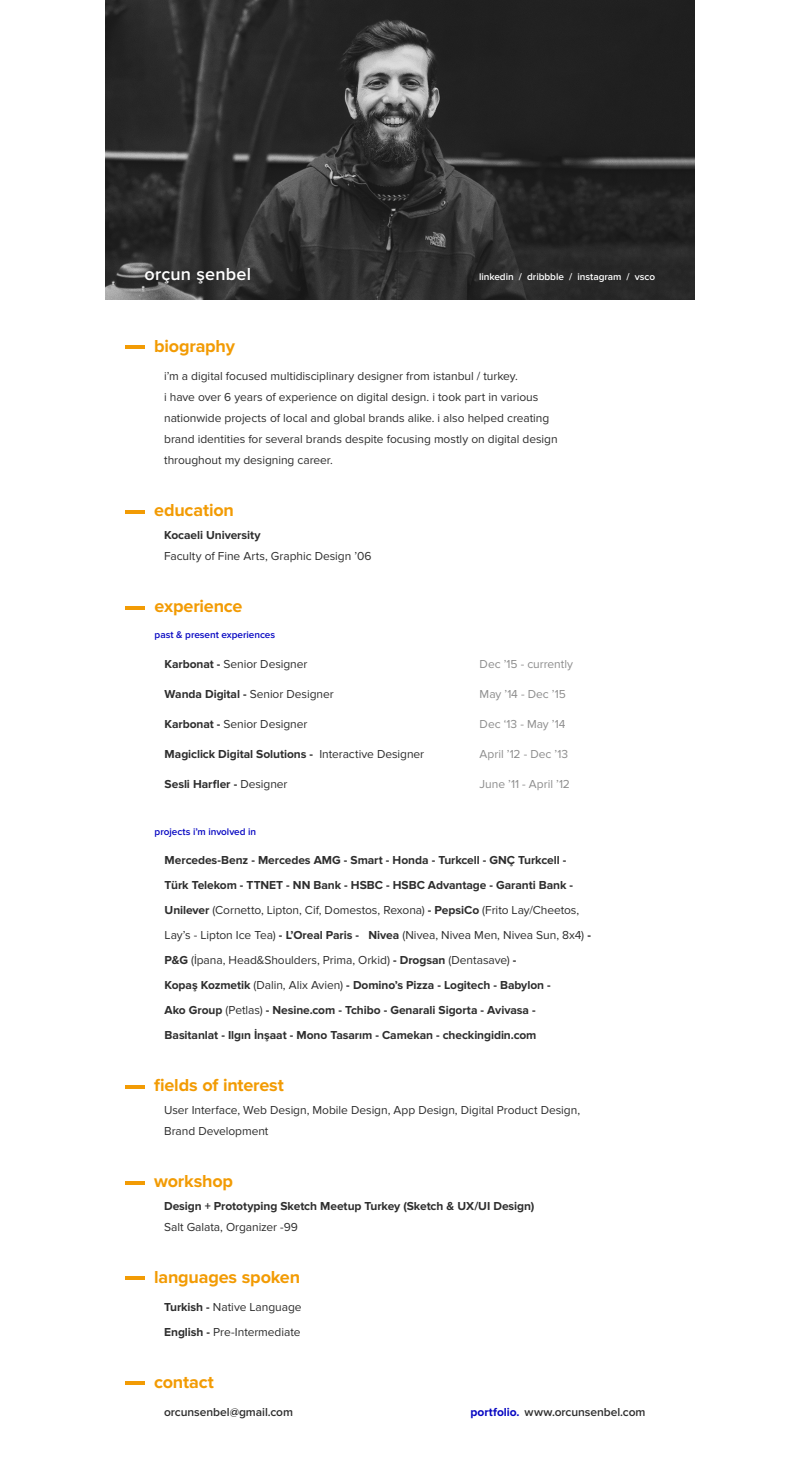
<style>
.page{position:relative;width:800px;height:1470px;background:#fff}
.page>*{position:absolute;margin:0;border:0;box-sizing:border-box;transform-origin:0 0}
.t1{font:700 18px "Proxima Nova";letter-spacing:-.01em;color:#f29b04}
.t2{font:600 18px "Proxima Nova";letter-spacing:.01em;color:#fff}
.t3{font:700 12px/25px "Proxima Nova";letter-spacing:-.005em;color:#2e2e2e}
.t4{font:12px/21px "Proxima Nova";letter-spacing:-.005em;color:#2e2e2e}
.t5{font:12px "Proxima Nova";letter-spacing:-.005em;color:#8d8d8d}
.t6{font:600 12px "Proxima Nova";letter-spacing:-.005em;color:#2e2e2e}
.t7{font:600 10px "Proxima Nova";letter-spacing:-.005em;color:#0707c2}
.t8{font:600 10px "Proxima Nova";letter-spacing:-.005em;color:#fff}
.s1{font-weight:700}
.s2{font-weight:400}
.s3{font-weight:700;color:#0707c2}
</style>
<div class="page">
<img style="left:105px;top:0;width:590px;height:300px">
<hr style="left:125px;top:345px;width:20px;height:4px;background:#f29b04">
<hr style="left:125px;top:510px;width:20px;height:4px;background:#f29b04">
<hr style="left:125px;top:606px;width:20px;height:4px;background:#f29b04">
<svg style="left:125px;top:1086px;width:20px;height:3px"></svg>
<svg style="left:125px;top:1182px;width:20px;height:3px"></svg>
<hr style="left:125px;top:1276px;width:20px;height:4px;background:#f29b04">
<svg style="left:125px;top:1382px;width:20px;height:3px"></svg>
<h1 class="t2" style="left:145px;top:263px;width:108px">orçun şenbel</h1>
<p class="t8" style="left:479px;top:271px;width:178px">linkedin / dribbble / instagram / vsco</p>
<h1 class="t1" style="left:154px;top:335px;width:82px">biography</h1>
<p class="t4" style="left:164px;top:366px;width:395px">i’m a digital focused multidisciplinary designer from istanbul / turkey.<br>i have over 6 years of experience on digital design. i took part in various nationwide projects of local and global brands alike. i also helped creating brand identities for several brands despite focusing mostly on digital design throughout my designing career.</p>
<h1 class="t1" style="left:154px;top:500px;width:81px">education</h1>
<p class="t3" style="left:164px;top:524px;width:98px">Kocaeli University</p>
<p class="t4" style="left:164px;top:546px;width:209px">Faculty of Fine Arts, Graphic Design ’06</p>
<h1 class="t1" style="left:155px;top:596px;width:89px">experience</h1>
<p class="t7" style="left:155px;top:629px;width:122px">past &amp; present experiences</p>
<p class="t4" style="left:165px;top:654px;width:144px"><span class="s1">Karbonat -</span> Senior Designer</p>
<p class="t4" style="left:165px;top:684px;width:171px"><span class="s1">Wanda Digital -</span> Senior Designer</p>
<p class="t4" style="left:165px;top:714px;width:144px"><span class="s1">Karbonat -</span> Senior Designer</p>
<p class="t3" style="left:165px;top:742px;width:261px">Magiclick Digital Solutions - <span class="s2">Interactive Designer</span></p>
<p class="t3" style="left:165px;top:772px;width:124px">Sesli Harfler - <span class="s2">Designer</span></p>
<p class="t5" style="left:480px;top:657px;width:95px">Dec ’15 - currently</p>
<p class="t5" style="left:480px;top:687px;width:88px">May ’14 - Dec ’15</p>
<p class="t5" style="left:480px;top:717px;width:87px">Dec ‘13 - May ’14</p>
<p class="t5" style="left:480px;top:747px;width:90px">April ’12 - Dec ’13</p>
<p class="t5" style="left:480px;top:777px;width:92px">June ’11 - April ’12</p>
<p class="t7" style="left:155px;top:826px;width:103px">projects i’m involved in</p>
<p class="t3" style="left:165px;top:849px;width:428px">Mercedes-Benz - Mercedes AMG - Smart - Honda - Turkcell - GNÇ Turkcell - Türk Telekom - TTNET - NN Bank - HSBC - HSBC Advantage - Garanti Bank - Unilever <span class="s2">(Cornetto, Lipton, Cif, Domestos, Rexona)</span> - PepsiCo <span class="s2">(Frito Lay/Cheetos, Lay’s - Lipton Ice Tea)</span> - L’Oreal Paris - Nivea <span class="s2">(Nivea, Nivea Men, Nivea Sun, 8x4)</span> - P&amp;G <span class="s2">(İpana, Head&amp;Shoulders, Prima, Orkid)</span> - Drogsan <span class="s2">(Dentasave)</span> -<br>Kopaş Kozmetik <span class="s2">(Dalin, Alix Avien)</span> - Domino’s Pizza - Logitech - Babylon -<br>Ako Group <span class="s2">(Petlas)</span> - Nesine.com - Tchibo - Genarali Sigorta - Avivasa - Basitanlat - Ilgın İnşaat - Mono Tasarım - Camekan - checkingidin.com</p>
<h1 class="t1" style="left:154px;top:1075px;width:131px">fields of interest</h1>
<p class="t4" style="left:164px;top:1100px;width:417px">User Interface, Web Design, Mobile Design, App Design, Digital Product Design,<br>Brand Development</p>
<h1 class="t1" style="left:154px;top:1171px;width:80px">workshop</h1>
<p class="t3" style="left:164px;top:1195px;width:372px">Design + Prototyping Sketch Meetup Turkey (Sketch &amp; UX/UI Design)</p>
<p class="t4" style="left:164px;top:1217px;width:135px">Salt Galata, Organizer -99</p>
<h1 class="t1" style="left:154px;top:1267px;width:148px">languages spoken</h1>
<p class="t4" style="left:164px;top:1295px;width:139px;line-height:25px"><span class="s1">Turkish -</span> Native Language<br><span class="s1">English -</span> Pre-Intermediate</p>
<h1 class="t1" style="left:154px;top:1371px;width:61px">contact</h1>
<p class="t6" style="left:164px;top:1405px;width:130px">orcunsenbel@gmail.com</p>
<p class="t6" style="left:471px;top:1405px;width:176px"><span class="s3">portfolio.</span> www.orcunsenbel.com</p>
</div>
